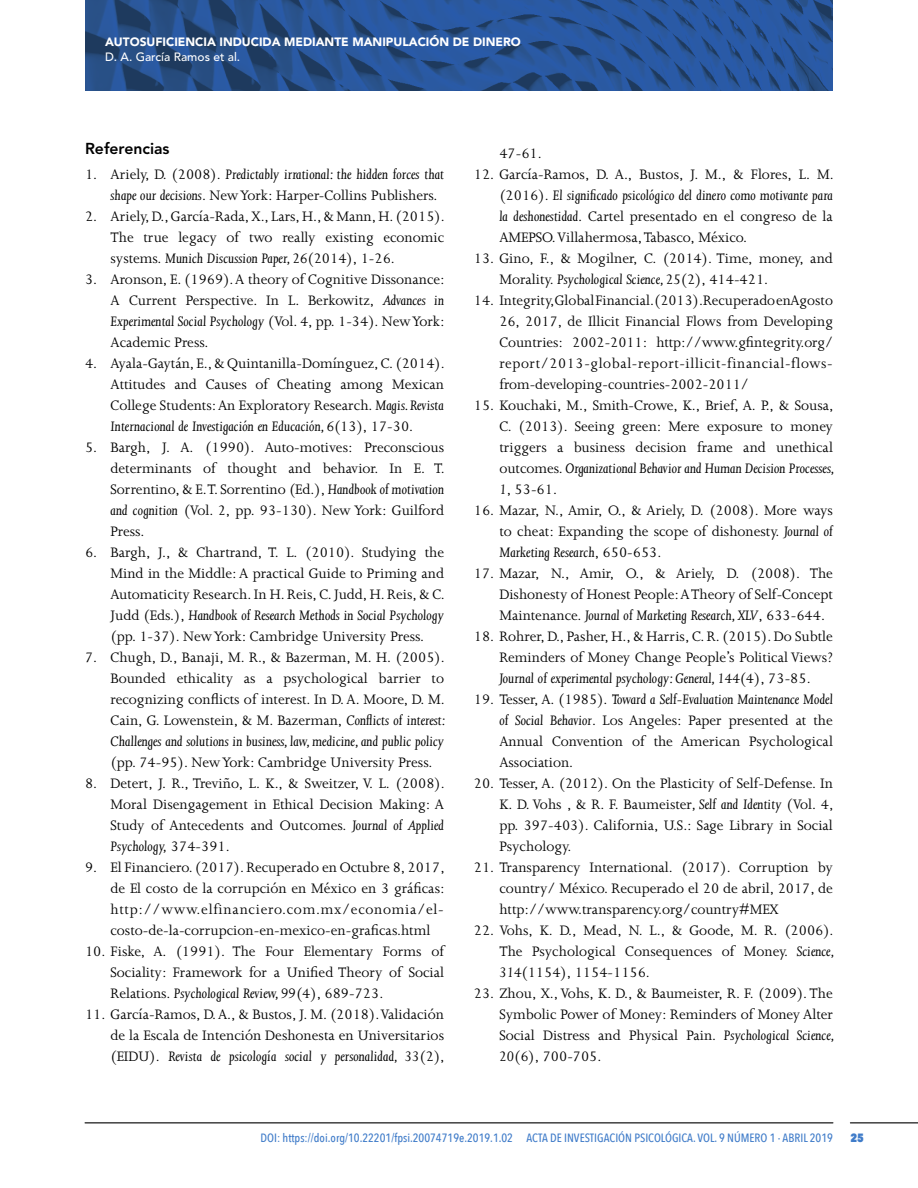
<style>
.page{position:relative;width:918px;height:1188px;background:#fff}
.page>*{position:absolute;margin:0;border:0;box-sizing:border-box;transform-origin:0 0}
.t1{font:15.75px/21px "Joanna MT Std";color:#000;text-align:justify}
.t2{font:italic 15.75px/21px "Joanna MT Std";color:#000}
.Subtitulos_1{font:800 15.75px "Avenir LT Std";color:#000}
.t3{font:500 12px "Avenir Next Condensed";color:#407cc9}
.t4{font:900 12px "Avenir LT Std";color:#fff}
.t5{font:500 12px "Avenir LT Std";color:#fff}
.t6{font:800 12px "Avenir Next Condensed";color:#407cc9}
.s1{font-style:normal}
.s2{font-style:italic}
</style>
<div class="page">
<img style="left:85px;top:0;width:748px;height:91px">
<hr style="left:85px;top:1122px;width:748px;height:1px;background:#000">
<hr style="left:850px;top:1122px;width:68px;height:1px;background:#000">
<p class="t4" style="left:105px;top:35px;width:417px">AUTOSUFICIENCIA INDUCIDA MEDIANTE MANIPULACIÓN DE DINERO</p>
<p class="t5" style="left:105px;top:50px;width:137px">D. A. García Ramos et al.</p>
<p class="Subtitulos_1" style="left:85px;top:140px;width:86px">Referencias</p>
<p class="t2" style="left:111px;top:164px;width:335px;text-indent:-26px"><span class="s1">1. Ariely, D. (2008).</span> Predictably irrational: the hidden forces that shape our decisions<span class="s1">. New York: Harper-Collins Publishers.</span></p>
<p class="t1" style="left:111px;top:206px;width:336px;text-indent:-26px">2. Ariely, D., García-Rada, X., Lars, H., &amp; Mann, H. (2015).<br>The true legacy of two really existing economic systems. <span class="s2">Munich Discussion Paper, 26</span>(2014), 1-26.</p>
<p class="t1" style="left:111px;top:269px;width:336px;text-indent:-26px">3. Aronson, E. (1969). A theory of Cognitive Dissonance:<br>A Current Perspective. In L. Berkowitz, <span class="s2">Advances in Experimental Social Psychology</span> (Vol. <span class="s2">4</span>, pp. 1-34). New York:<br>Academic Press.</p>
<p class="t1" style="left:111px;top:353px;width:336px;text-indent:-26px">4. Ayala-Gaytán, E., &amp; Quintanilla-Domínguez, C. (2014).<br>Attitudes and Causes of Cheating among Mexican College Students: An Exploratory Research. <span class="s2">Magis. Revista Internacional de Investigación en Educación, 6</span>(13), 17-30.</p>
<p class="t1" style="left:111px;top:437px;width:336px;text-indent:-26px">5. Bargh, J. A. (1990). Auto-motives: Preconscious determinants of thought and behavior. In E. T.<br>Sorrentino, &amp; E. T. Sorrentino (Ed.), <span class="s2">Handbook of motivation and cognition</span> (Vol. <span class="s2">2</span>, pp. 93-130). New York: Guilford Press.</p>
<p class="t1" style="left:111px;top:542px;width:336px;text-indent:-26px">6. Bargh, J., &amp; Chartrand, T. L. (2010). Studying the Mind in the Middle: A practical Guide to Priming and Automaticity Research. In H. Reis, C. Judd, H. Reis, &amp; C.<br>Judd (Eds.), <span class="s2">Handbook of Research Methods in Social Psychology </span>(pp. 1-37). New York: Cambridge University Press.</p>
<p class="t1" style="left:111px;top:647px;width:337px;text-indent:-26px">7. Chugh, D., Banaji, M. R., &amp; Bazerman, M. H. (2005).<br>Bounded ethicality as a psychological barrier to recognizing conflicts of interest. In D. A. Moore, D. M.<br>Cain, G. Lowenstein, &amp; M. Bazerman, <span class="s2">Conflicts of interest:<br>Challenges and solutions in business, law, medicine, and public policy </span>(pp. 74-95). New York: Cambridge University Press.</p>
<p class="t1" style="left:111px;top:773px;width:336px;text-indent:-26px">8. Detert, J. R., Treviño, L. K., &amp; Sweitzer, V. L. (2008).<br>Moral Disengagement in Ethical Decision Making: A Study of Antecedents and Outcomes. <span class="s2">Journal of Applied Psychology,</span> 374-391.</p>
<p class="t1" style="left:111px;top:857px;width:336px;text-indent:-26px">9. El Financiero. (2017). Recuperado en Octubre 8, 2017, de El costo de la corrupción en México en 3 gráficas: http://www.elfinanciero.com.mx/economia/el&shy;costo-de-la-corrupcion-en-mexico-en-graficas.html</p>
<p class="t1" style="left:111px;top:941px;width:335px;text-indent:-26px">10. Fiske, A. (1991). The Four Elementary Forms of Sociality: Framework for a Unified Theory of Social Relations. <span class="s2">Psychological Review, 99</span>(4), 689-723.</p>
<p class="t1" style="left:111px;top:1004px;width:336px;text-indent:-26px">11. García-Ramos, D. A., &amp; Bustos, J. M. (2018). Validación de la Escala de Intención Deshonesta en Universitarios (EIDU). <span class="s2">Revista de psicología social y personalidad, 33</span>(2),</p>
<p class="t1" style="left:499px;top:143px;width:44px">47-61.</p>
<p class="t1" style="left:499px;top:164px;width:336px;text-indent:-26px">12. García-Ramos, D. A., Bustos, J. M., &amp; Flores, L. M. (2016). <span class="s2">El significado psicológico del dinero como motivante para la deshonestidad.</span> Cartel presentado en el congreso de la AMEPSO. Villahermosa, Tabasco, México.</p>
<p class="t1" style="left:499px;top:248px;width:335px;text-indent:-26px">13. Gino, F., &amp; Mogilner, C. (2014). Time, money, and<br>Morality. <span class="s2">Psychological Science, 25</span>(2), 414-421.</p>
<p class="t1" style="left:499px;top:290px;width:335px;text-indent:-26px">14. Integrity, Global Financial. (2013). Recuperado en Agosto 26, 2017, de Illicit Financial Flows from Developing Countries: 2002-2011: http://www.gfintegrity.org/ report/2013-global-report-illicit-financial-flows&shy;from-developing-countries-2002-2011/</p>
<p class="t1" style="left:499px;top:395px;width:337px;text-indent:-26px">15. Kouchaki, M., Smith-Crowe, K., Brief, A. P., &amp; Sousa, C. (2013). Seeing green: Mere exposure to money triggers a business decision frame and unethical outcomes. <span class="s2">Organizational Behavior and Human Decision Processes, 1</span>, 53-61.</p>
<p class="t1" style="left:499px;top:500px;width:335px;text-indent:-26px">16. Mazar, N., Amir, O., &amp; Ariely, D. (2008). More ways to cheat: Expanding the scope of dishonesty. <span class="s2">Journal of Marketing Research</span>, 650-653.</p>
<p class="t1" style="left:499px;top:563px;width:335px;text-indent:-26px">17. Mazar, N., Amir, O., &amp; Ariely, D. (2008). The Dishonesty of Honest People: A Theory of Self-Concept Maintenance. <span class="s2">Journal of Marketing Research, XLV</span>, 633-644.</p>
<p class="t1" style="left:499px;top:626px;width:335px;text-indent:-26px">18. Rohrer, D., Pasher, H., &amp; Harris, C. R. (2015). Do Subtle Reminders of Money Change People’s Political Views?<br><span class="s2">Journal of experimental psychology: General, 144</span>(4), 73-85.</p>
<p class="t1" style="left:499px;top:689px;width:335px;text-indent:-26px">19. Tesser, A. (1985). <span class="s2">Toward a Self-Evaluation Maintenance Model of Social Behavior</span>. Los Angeles: Paper presented at the Annual Convention of the American Psychological Association.</p>
<p class="t1" style="left:499px;top:773px;width:336px;text-indent:-26px">20. Tesser, A. (2012). On the Plasticity of Self-Defense. In K. D. Vohs , &amp; R. F. Baumeister<span class="s2">, Self and Identity</span> (Vol. 4, pp. 397-403). California, U.S.: Sage Library in Social Psychology.</p>
<p class="t1" style="left:499px;top:857px;width:335px;text-indent:-26px">21. Transparency International. (2017). Corruption by country/ México. Recuperado el 20 de abril, 2017, de http://www.transparency.org/country#MEX</p>
<p class="t1" style="left:499px;top:920px;width:337px;text-indent:-26px">22. Vohs, K. D., Mead, N. L., &amp; Goode, M. R. (2006).<br>The Psychological Consequences of Money. <span class="s2">Science, 314</span>(1154), 1154-1156.</p>
<p class="t1" style="left:499px;top:983px;width:337px;text-indent:-26px">23. Zhou, X., Vohs, K. D., &amp; Baumeister, R. F. (2009). The Symbolic Power of Money: Reminders of Money Alter Social Distress and Physical Pain. <span class="s2">Psychological Science, 20</span>(6), 700-705.</p>
<p class="t3" style="left:261px;top:1130px;width:574px">DOI: https://doi.org/10.22201/fpsi.20074719e.2019.1.02 ACTA DE INVESTIGACIÓN PSICOLÓGICA. VOL. 9 NÚMERO 1 · ABRIL 2019</p>
<p class="t6" style="left:850px;top:1130px;width:15px">25</p>
</div>
